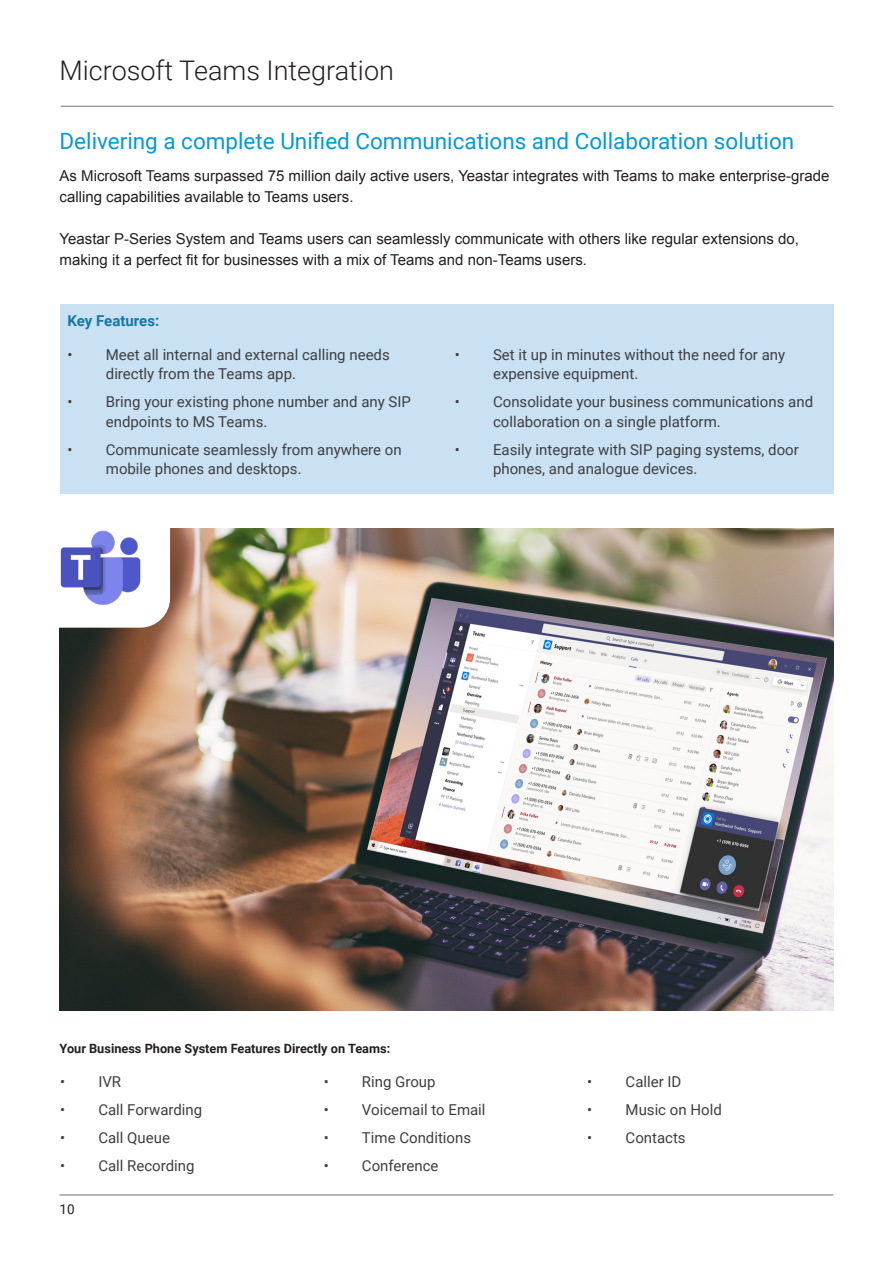
<style>
.page{position:relative;width:893px;height:1263px;background:#fff}
.page>*{position:absolute;margin:0;border:0;box-sizing:border-box;transform-origin:0 0}
.t1{font:300 27px "Roboto";color:#231f20}
.t2{font:22.5px "Roboto";color:#0599d9}
.t3{font:15px/19.5px "Roboto";color:#3e3e3f}
.t4{font:15px/21px "Arial";color:#231f20}
.t5{font:700 15px "Roboto";color:#1179a6}
.t6{font:13.5px "Roboto";color:#231f20}
.t7{font:700 12.75px "Roboto";color:#231f20}
</style>
<div class="page">
<hr style="left:60px;top:1195px;width:773px;height:1px;background:#6c6d70">
<hr style="left:62px;top:106px;width:771px;height:1px;background:#939598">
<img style="left:60px;top:528px;width:773px;height:482px">
<div style="left:60px;top:304px;width:773px;height:190px;background:#cae1f4"></div>
<hr style="left:61px;top:106px;width:771px;height:1px;background:#939598">
<img style="left:59px;top:528px;width:111px;height:100px">
<p class="t1" style="left:60px;top:51px;width:336px">Microsoft Teams Integration</p>
<p class="t2" style="left:60px;top:125px;width:736px">Delivering a complete Unified Communications and Collaboration solution</p>
<p class="t4" style="left:60px;top:166px;width:771px">As Microsoft Teams surpassed 75 million daily active users, Yeastar integrates with Teams to make enterprise-grade calling capabilities available to Teams users.</p>
<p class="t4" style="left:60px;top:229px;width:741px">Yeastar P-Series System and Teams users can seamlessly communicate with others like regular extensions do, making it a perfect fit for businesses with a mix of Teams and non-Teams users.</p>
<p class="t5" style="left:68px;top:310px;width:93px">Key Features:</p>
<p class="t3" style="left:106px;top:344px;width:285px;text-indent:-38px">• Meet all internal and external calling needs directly from the Teams app.</p>
<p class="t3" style="left:106px;top:392px;width:307px;text-indent:-38px">• Bring your existing phone number and any SIP endpoints to MS Teams.</p>
<p class="t3" style="left:106px;top:439px;width:297px;text-indent:-38px">• Communicate seamlessly from anywhere on mobile phones and desktops.</p>
<p class="t3" style="left:493px;top:344px;width:294px;text-indent:-38px">• Set it up in minutes without the need for any expensive equipment.</p>
<p class="t3" style="left:493px;top:392px;width:322px;text-indent:-38px">• Consolidate your business communications and collaboration on a single platform.</p>
<p class="t3" style="left:493px;top:439px;width:307px;text-indent:-38px">• Easily integrate with SIP paging systems, door phones, and analogue devices.</p>
<p class="t7" style="left:60px;top:1039px;width:332px">Your Business Phone System Features Directly on Teams:</p>
<p class="t3" style="left:60px;top:1071px;width:63px">• IVR</p>
<p class="t3" style="left:60px;top:1099px;width:144px">• Call Forwarding</p>
<p class="t3" style="left:60px;top:1127px;width:111px">• Call Queue</p>
<p class="t3" style="left:60px;top:1155px;width:136px">• Call Recording</p>
<p class="t6" style="left:60px;top:1199px;width:17px">10</p>
<p class="t3" style="left:324px;top:1071px;width:113px">• Ring Group</p>
<p class="t3" style="left:324px;top:1099px;width:163px">• Voicemail to Email</p>
<p class="t3" style="left:324px;top:1127px;width:149px">• Time Conditions</p>
<p class="t3" style="left:324px;top:1155px;width:116px">• Conference</p>
<p class="t3" style="left:587px;top:1071px;width:96px">• Caller ID</p>
<p class="t3" style="left:587px;top:1099px;width:136px">• Music on Hold</p>
<p class="t3" style="left:587px;top:1127px;width:100px">• Contacts</p>
</div>
